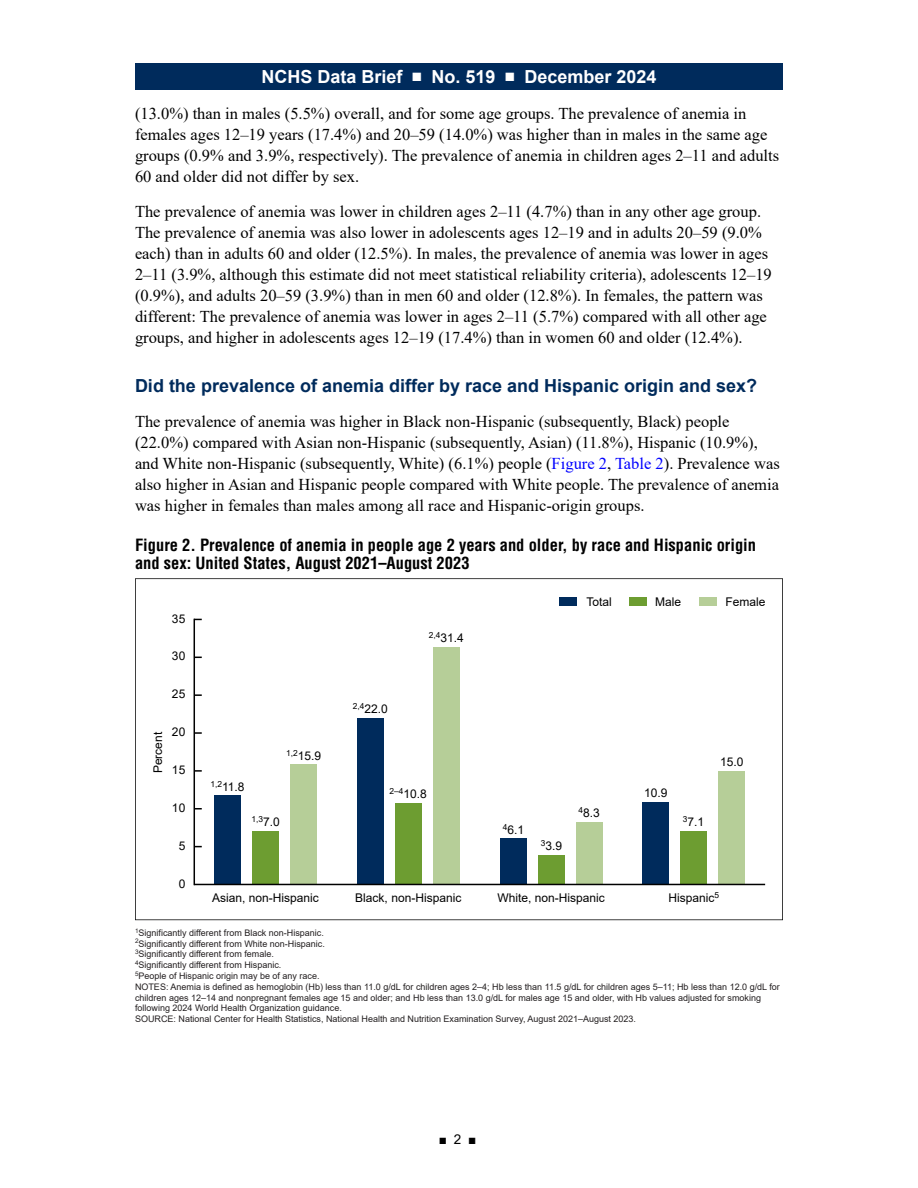
<style>
.page{position:relative;width:918px;height:1188px;background:#fff}
.page>*{position:absolute;margin:0;border:0;box-sizing:border-box;transform-origin:0 0}
.t1{font:700 18px "Arial";color:#002b5c}
.t2{font:700 18px "Arial";color:#fff}
.P_Basic_Paragraph{font:16.5px/21px "Times New Roman";color:#000}
.t3{font:700 condensed 16.5px/18px "Helvetica LT Std";color:#000}
.t4{font:13.5px "Arial";color:#000}
.t5{font:12px "Arial";color:#000}
.t6{font:9px/10.8px "Arial";color:#231f20}
.t7{font:8.4px "Arial";color:#000}
.s1{color:#00f}
.s2{font-size:12px}
</style>
<div class="page">
<div style="left:135px;top:63px;width:648px;height:27px;background:#002b5c"></div>
<svg style="left:135px;top:578px;width:648px;height:342px"></svg>
<hr style="left:194px;top:619px;width:1px;height:265px;background:#000">
<svg style="left:195px;top:808px;width:7px;height:2px"></svg>
<svg style="left:195px;top:770px;width:7px;height:2px"></svg>
<svg style="left:195px;top:732px;width:7px;height:2px"></svg>
<svg style="left:195px;top:694px;width:7px;height:2px"></svg>
<div style="left:290px;top:764px;width:27px;height:120px;background:#b6ce98"></div>
<div style="left:433px;top:647px;width:27px;height:237px;background:#b6ce98"></div>
<div style="left:576px;top:822px;width:26px;height:62px;background:#b6ce98"></div>
<div style="left:719px;top:771px;width:26px;height:113px;background:#b6ce98"></div>
<div style="left:252px;top:831px;width:27px;height:53px;background:#6d9d31"></div>
<div style="left:395px;top:803px;width:27px;height:81px;background:#6d9d31"></div>
<div style="left:538px;top:855px;width:26px;height:29px;background:#6d9d31"></div>
<div style="left:680px;top:831px;width:27px;height:53px;background:#6d9d31"></div>
<div style="left:214px;top:795px;width:27px;height:89px;background:#002b5c"></div>
<div style="left:357px;top:718px;width:27px;height:166px;background:#002b5c"></div>
<div style="left:500px;top:838px;width:26px;height:46px;background:#002b5c"></div>
<div style="left:642px;top:802px;width:27px;height:82px;background:#002b5c"></div>
<hr style="left:194px;top:884px;width:571px;height:1px;background:#000">
<p class="t2" style="left:262px;top:64px;width:396px">NCHS Data Brief ■ No. 519 ■ December 2024</p>
<p class="P_Basic_Paragraph" style="left:135px;top:103px;width:646px">(13.0%) than in males (5.5%) overall, and for some age groups. The prevalence of anemia in females ages 12–19 years (17.4%) and 20–59 (14.0%) was higher than in males in the same age groups (0.9% and 3.9%, respectively). The prevalence of anemia in children ages 2–11 and adults 60 and older did not differ by sex.</p>
<p class="P_Basic_Paragraph" style="left:135px;top:200px;width:638px">The prevalence of anemia was lower in children ages 2–11 (4.7%) than in any other age group.<br>The prevalence of anemia was also lower in adolescents ages 12–19 and in adults 20–59 (9.0% each) than in adults 60 and older (12.5%). In males, the prevalence of anemia was lower in ages 2–11 (3.9%, although this estimate did not meet statistical reliability criteria), adolescents 12–19 (0.9%), and adults 20–59 (3.9%) than in men 60 and older (12.8%). In females, the pattern was different: The prevalence of anemia was lower in ages 2–11 (5.7%) compared with all other age groups, and higher in adolescents ages 12–19 (17.4%) than in women 60 and older (12.4%).</p>
<h2 class="t1" style="left:135px;top:373px;width:624px">Did the prevalence of anemia differ by race and Hispanic origin and sex?</h2>
<p class="P_Basic_Paragraph" style="left:135px;top:410px;width:646px">The prevalence of anemia was higher in Black non-Hispanic (subsequently, Black) people (22.0%) compared with Asian non-Hispanic (subsequently, Asian) (11.8%), Hispanic (10.9%), and White non-Hispanic (subsequently, White) (6.1%) people (<span class="s1">Figure 2</span>, <span class="s1">Table 2</span>). Prevalence was also higher in Asian and Hispanic people compared with White people. The prevalence of anemia was higher in females than males among all race and Hispanic-origin groups.</p>
<p class="t3" style="left:135px;top:536px;width:623px">Figure 2. Prevalence of anemia in people age 2 years and older, by race and Hispanic origin and sex: United States, August 2021–August 2023</p>
<p class="t5" style="left:172px;top:610px;width:15px">35</p>
<p class="t5" style="left:172px;top:648px;width:15px">30</p>
<p class="t5" style="left:172px;top:686px;width:15px">25</p>
<p class="t5" style="left:150px;top:773px;width:43px;rotate:-90deg">Percent</p>
<p class="t5" style="left:172px;top:724px;width:15px">20</p>
<p class="t5" style="left:172px;top:762px;width:15px">15</p>
<p class="t5" style="left:172px;top:799px;width:15px">10</p>
<p class="t5" style="left:179px;top:837px;width:8px">5</p>
<p class="t5" style="left:179px;top:875px;width:8px">0</p>
<p class="t5" style="left:210px;top:778px;width:36px"><sup>1,2</sup>11.8</p>
<p class="t5" style="left:286px;top:747px;width:37px"><sup>1,2</sup>15.9</p>
<p class="t7" style="left:251px;top:813px;width:30px">1,3<span class="s2">7.0</span></p>
<p class="t5" style="left:353px;top:701px;width:37px"><sup>2,4</sup>22.0</p>
<p class="t5" style="left:429px;top:630px;width:37px"><sup>2,4</sup>31.4</p>
<p class="t5" style="left:390px;top:786px;width:39px"><sup>2–4</sup>10.8</p>
<p class="t5" style="left:212px;top:890px;width:108px">Asian, non-Hispanic</p>
<p class="t5" style="left:355px;top:890px;width:108px">Black, non-Hispanic</p>
<p class="t5" style="left:586px;top:594px;width:27px">Total</p>
<p class="t5" style="left:655px;top:594px;width:28px">Male</p>
<p class="t5" style="left:725px;top:594px;width:42px">Female</p>
<p class="t5" style="left:503px;top:821px;width:23px"><sup>4</sup>6.1</p>
<p class="t5" style="left:541px;top:838px;width:23px"><sup>3</sup>3.9</p>
<p class="t5" style="left:578px;top:805px;width:23px"><sup>4</sup>8.3</p>
<p class="t5" style="left:644px;top:785px;width:25px">10.9</p>
<p class="t5" style="left:683px;top:814px;width:23px"><sup>3</sup>7.1</p>
<p class="t5" style="left:720px;top:754px;width:25px">15.0</p>
<p class="t5" style="left:497px;top:890px;width:109px">White, non-Hispanic</p>
<p class="t7" style="left:714px;top:889px;width:6px">5</p>
<p class="t5" style="left:668px;top:890px;width:48px">Hispanic</p>
<p class="t6" style="left:135px;top:927px;width:646px"><sup>1</sup>Significantly different from Black non-Hispanic.<br><sup>2</sup>Significantly different from White non-Hispanic.<br><sup>3</sup>Significantly different from female.<br><sup>4</sup>Significantly different from Hispanic.<br><sup>5</sup>People of Hispanic origin may be of any race.<br>NOTES: Anemia is defined as hemoglobin (Hb) less than 11.0 g/dL for children ages 2–4; Hb less than 11.5 g/dL for children ages 5–11; Hb less than 12.0 g/dL for children ages 12–14 and nonpregnant females age 15 and older; and Hb less than 13.0 g/dL for males age 15 and older, with Hb values adjusted for smoking following 2024 World Health Organization guidance.<br>SOURCE: National Center for Health Statistics, National Health and Nutrition Examination Survey, August 2021–August 2023.</p>
<p class="t4" style="left:439px;top:1130px;width:39px">■ 2 ■</p>
</div>
